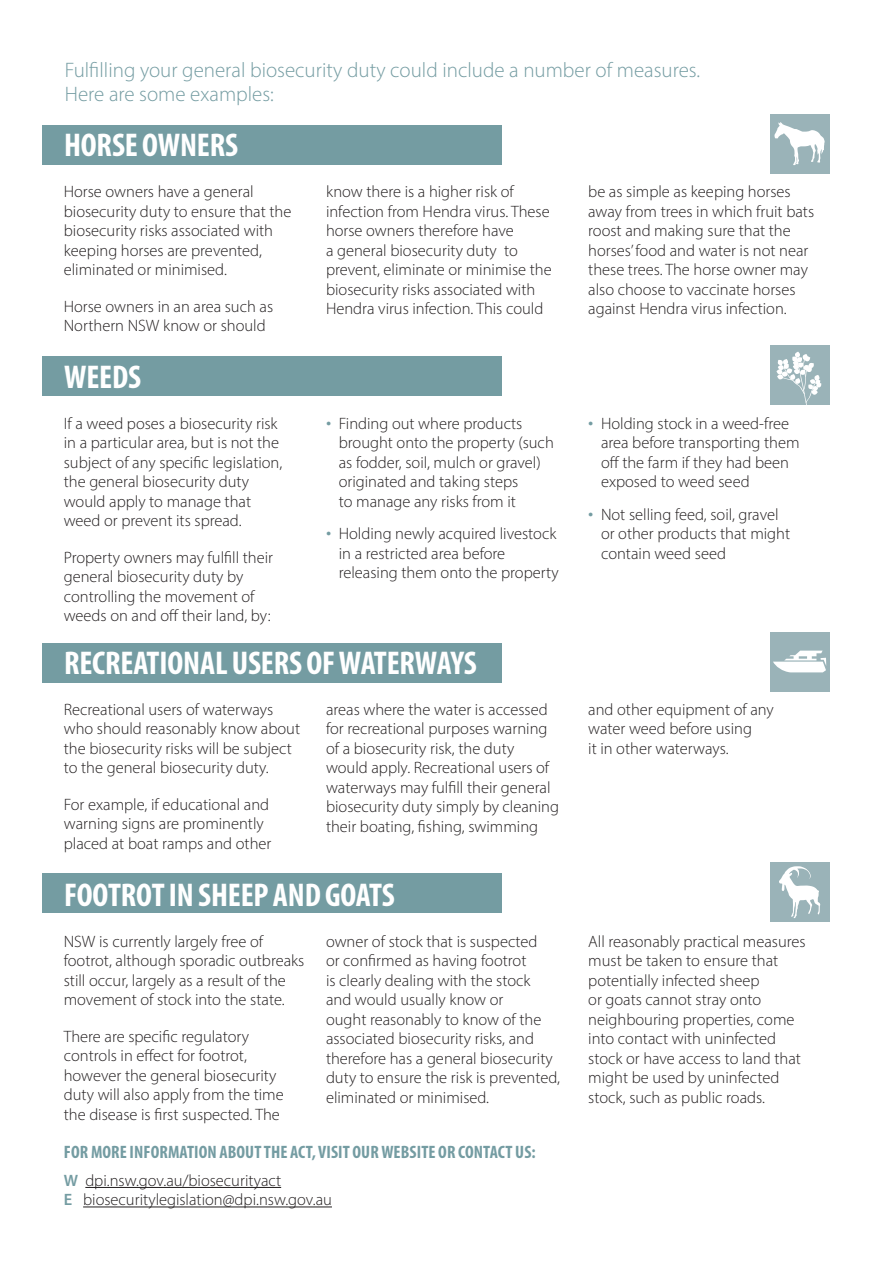
<style>
.page{position:relative;width:893px;height:1263px;background:#fff}
.page>*{position:absolute;margin:0;border:0;box-sizing:border-box;transform-origin:0 0}
.Section_heading_-_bo{font:700 condensed 33px "Myriad Pro";letter-spacing:-.005em;color:#fff}
.Intro_Paragraph{font:300 21px/23.2px "Myriad Pro";color:#749ca2}
.t1{font:700 condensed 18px "Myriad Pro";letter-spacing:.005em;color:#749ca2}
.Body{font:300 16.5px/19.5px "Myriad Pro";color:#231f20}
.s1{font-size:21px;color:#749ca2}
.s2{font-weight:600;color:#749ca2}
</style>
<div class="page">
<div style="left:43px;top:643px;width:459px;height:40px;background:#749ca2"></div>
<div style="left:770px;top:632px;width:59px;height:59px;background:#9ab3b8"></div>
<svg style="left:773px;top:651px;width:53px;height:21px"></svg>
<div style="left:43px;top:873px;width:459px;height:40px;background:#749ca2"></div>
<div style="left:770px;top:863px;width:59px;height:59px;background:#9ab3b8"></div>
<svg style="left:779px;top:866px;width:41px;height:52px"></svg>
<div style="left:43px;top:125px;width:459px;height:40px;background:#749ca2"></div>
<div style="left:770px;top:114px;width:59px;height:59px;background:#9ab3b8"></div>
<svg style="left:774px;top:122px;width:51px;height:43px"></svg>
<div style="left:43px;top:356px;width:459px;height:40px;background:#749ca2"></div>
<div style="left:770px;top:345px;width:59px;height:60px;background:#9ab3b8"></div>
<svg style="left:776px;top:352px;width:46px;height:53px"></svg>
<hr style="left:85px;top:1187px;width:196px;height:1px;background:#231f20">
<hr style="left:83px;top:1206px;width:249px;height:1px;background:#231f20">
<p class="Intro_Paragraph" style="left:65px;top:59px;width:637px">Fulfilling your general biosecurity duty could include a number of measures.<br>Here are some examples:</p>
<p class="Section_heading_-_bo" style="left:64px;top:125px;width:175px">HORSE OWNERS</p>
<p class="Body" style="left:64px;top:182px;width:229px">Horse owners have a general biosecurity duty to ensure that the biosecurity risks associated with keeping horses are prevented, eliminated or minimised.</p>
<p class="Body" style="left:64px;top:296px;width:211px">Horse owners in an area such as<br>Northern NSW know or should</p>
<p class="Section_heading_-_bo" style="left:64px;top:356px;width:78px">WEEDS</p>
<p class="Body" style="left:64px;top:413px;width:220px">If a weed poses a biosecurity risk in a particular area, but is not the subject of any specific legislation, the general biosecurity duty would apply to manage that weed or prevent its spread.</p>
<p class="Body" style="left:64px;top:547px;width:211px">Property owners may fulfill their general biosecurity duty by controlling the movement of weeds on and off their land, by:</p>
<p class="Body" style="left:326px;top:182px;width:227px">know there is a higher risk of infection from Hendra virus. These horse owners therefore have<br>a general biosecurity duty to prevent, eliminate or minimise the biosecurity risks associated with<br>Hendra virus infection. This could</p>
<p class="Body" style="left:588px;top:182px;width:227px">be as simple as keeping horses away from trees in which fruit bats roost and making sure that the horses’ food and water is not near these trees. The horse owner may also choose to vaccinate horses against Hendra virus infection.</p>
<p class="Body" style="left:339px;top:413px;width:217px;text-indent:-13px"><span class="s1">•</span> Finding out where products brought onto the property (such as fodder, soil, mulch or gravel) originated and taking steps<br>to manage any risks from it</p>
<p class="Body" style="left:339px;top:524px;width:221px;text-indent:-13px"><span class="s1">•</span> Holding newly acquired livestock in a restricted area before releasing them onto the property</p>
<p class="Body" style="left:601px;top:413px;width:200px;text-indent:-13px"><span class="s1">•</span> Holding stock in a weed-free area before transporting them off the farm if they had been exposed to weed seed</p>
<p class="Body" style="left:601px;top:504px;width:191px;text-indent:-13px"><span class="s1">•</span> Not selling feed, soil, gravel or other products that might contain weed seed</p>
<p class="Section_heading_-_bo" style="left:64px;top:642px;width:414px">RECREATIONAL USERS OF WATERWAYS</p>
<p class="Body" style="left:64px;top:699px;width:238px">Recreational users of waterways who should reasonably know about the biosecurity risks will be subject to the general biosecurity duty.</p>
<p class="Body" style="left:64px;top:794px;width:209px">For example, if educational and warning signs are prominently placed at boat ramps and other</p>
<p class="Body" style="left:326px;top:699px;width:235px">areas where the water is accessed for recreational purposes warning of a biosecurity risk, the duty would apply. Recreational users of waterways may fulfill their general biosecurity duty simply by cleaning their boating, fishing, swimming</p>
<p class="Body" style="left:588px;top:699px;width:187px">and other equipment of any water weed before using<br>it in other waterways.</p>
<p class="Section_heading_-_bo" style="left:64px;top:874px;width:332px">FOOTROT IN SHEEP AND GOATS</p>
<p class="Body" style="left:64px;top:931px;width:242px">NSW is currently largely free of footrot, although sporadic outbreaks still occur, largely as a result of the movement of stock into the state.</p>
<p class="Body" style="left:64px;top:1026px;width:222px">There are specific regulatory controls in effect for footrot, however the general biosecurity duty will also apply from the time the disease is first suspected. The</p>
<p class="Body" style="left:326px;top:931px;width:236px">owner of stock that is suspected<br>or confirmed as having footrot<br>is clearly dealing with the stock<br>and would usually know or<br>ought reasonably to know of the associated biosecurity risks, and therefore has a general biosecurity duty to ensure the risk is prevented, eliminated or minimised.</p>
<p class="Body" style="left:588px;top:931px;width:219px">All reasonably practical measures must be taken to ensure that potentially infected sheep<br>or goats cannot stray onto neighbouring properties, come into contact with uninfected stock or have access to land that might be used by uninfected stock, such as public roads.</p>
<h6 class="t1" style="left:64px;top:1140px;width:473px">FOR MORE INFORMATION ABOUT THE ACT, VISIT OUR WEBSITE OR CONTACT US:</h6>
<p class="Body" style="left:64px;top:1170px;width:270px"><span class="s2">W</span> dpi.nsw.gov.au/biosecurityact<br><span class="s2">E</span> biosecuritylegislation@dpi.nsw.gov.au</p>
</div>
